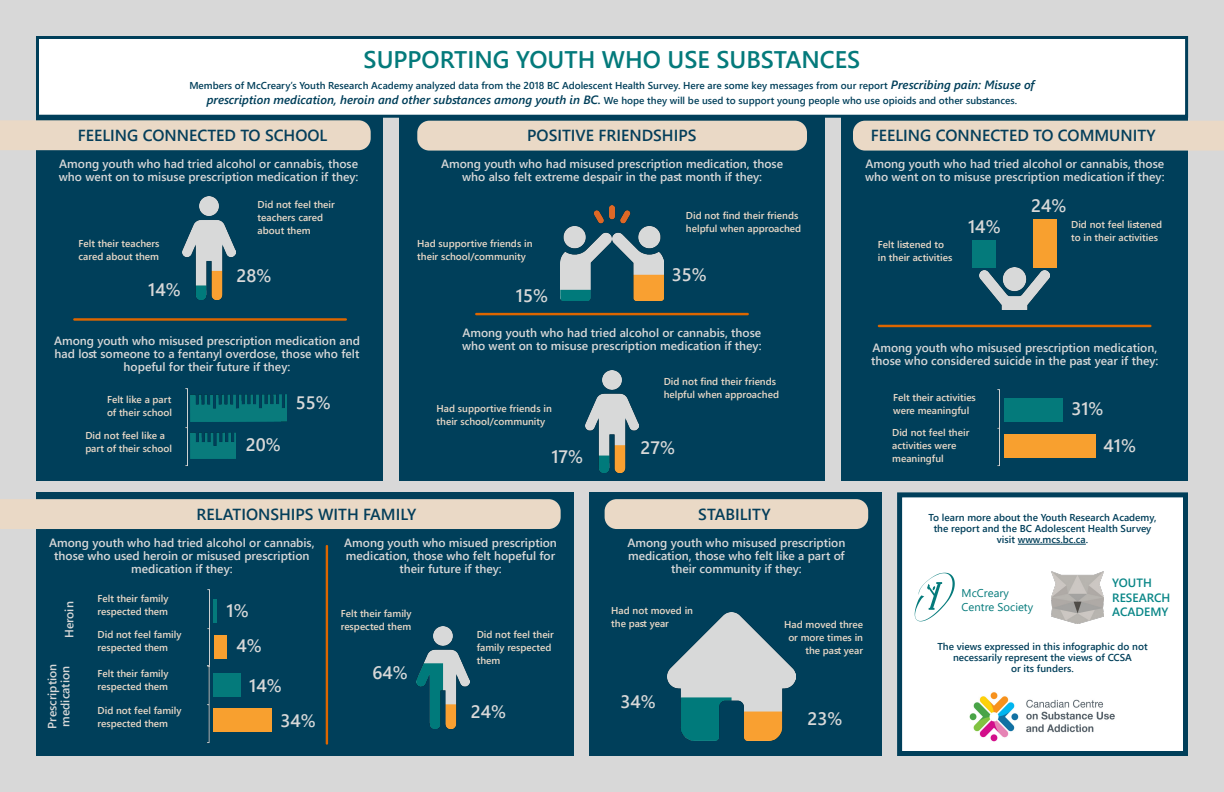
<style>
.page{position:relative;width:1224px;height:792px;background:#d8d8d8}
.page>*{position:absolute;margin:0;border:0;box-sizing:border-box;transform-origin:0 0}
.Opioids_body{font:600 24px "Segoe UI";color:#047a7b}
.Opioids_graph_number{font:600 18px "Segoe UI";color:#d8d8d8}
.Opioids_heading{font:600 16px "Segoe UI";color:#043e5a}
.Opioids_body-2{font:600 12px/13px "Segoe UI";color:#d8d8d8}
.t1{font:600 12px/14.4px "Segoe UI";color:#098687}
.t2{font:11.2px "Segoe UI";color:#047a7b}
.Opioids_graph_wordin{font:600 10px/13px "Segoe UI";color:#ead9c7}
.Opioids_blerb{font:600 10px/14.4px "Segoe UI";color:#003f5a;text-align:center}
.end_blerb{font:600 10px/11px "Segoe UI";color:#003f5a;text-align:center}
.s1{font-style:italic;font-size:12px}
</style>
<div class="page">
<div style="left:36px;top:36px;width:1152px;height:82px;background:#fff;border:3px solid #003f5a"></div>
<div style="left:897px;top:492px;width:291px;height:264px;background:#fff;border:5px solid #003f5a"></div>
<div style="left:590px;top:492px;width:292px;height:264px;background:#003f5a"></div>
<div style="left:36px;top:492px;width:537px;height:264px;background:#003f5a"></div>
<div style="left:399px;top:115px;width:426px;height:366px;background:#003f5a"></div>
<div style="left:417px;top:121px;width:390px;height:30px;background:#ead9c6;border-radius:12px"></div>
<div style="left:841px;top:115px;width:347px;height:366px;background:#003f5a"></div>
<div style="left:36px;top:115px;width:347px;height:366px;background:#003f5a"></div>
<div style="left:0;top:120px;width:371px;height:30px;background:#ead9c6"></div>
<div style="left:0;top:499px;width:561px;height:30px;background:#ead9c6"></div>
<div style="left:853px;top:121px;width:371px;height:30px;background:#ead9c6"></div>
<img style="left:969px;top:692px;width:146px;height:49px">
<img style="left:1052px;top:572px;width:51px;height:52px">
<svg style="left:915px;top:573px;width:40px;height:48px"></svg>
<img style="left:183px;top:197px;width:53px;height:102px">
<img style="left:185px;top:388px;width:21px;height:79px">
<img style="left:191px;top:432px;width:44px;height:27px">
<img style="left:191px;top:394px;width:96px;height:27px">
<img style="left:560px;top:206px;width:104px;height:95px">
<img style="left:586px;top:370px;width:53px;height:102px">
<div style="left:605px;top:499px;width:263px;height:30px;background:#ead9c6;border-radius:12px"></div>
<img style="left:668px;top:613px;width:128px;height:128px">
<img style="left:980px;top:268px;width:70px;height:42px">
<div style="left:973px;top:240px;width:23px;height:27px;background:#047a7b"></div>
<div style="left:1034px;top:219px;width:23px;height:49px;background:#f8a02f"></div>
<img style="left:997px;top:389px;width:21px;height:78px">
<div style="left:1004px;top:399px;width:59px;height:23px;background:#047a7b"></div>
<div style="left:1004px;top:435px;width:91px;height:23px;background:#f8a02f"></div>
<hr style="left:326px;top:545px;width:2px;height:200px;background:#d60">
<img style="left:207px;top:589px;width:7px;height:75px">
<hr style="left:214px;top:599px;width:3px;height:24px;background:#047a7b">
<div style="left:214px;top:635px;width:13px;height:24px;background:#f8a02f"></div>
<img style="left:206px;top:664px;width:21px;height:80px">
<div style="left:213px;top:674px;width:28px;height:23px;background:#047a7b"></div>
<div style="left:213px;top:709px;width:59px;height:23px;background:#f8a02f"></div>
<img style="left:417px;top:627px;width:53px;height:102px">
<hr style="left:475px;top:313px;width:274px;height:2px;background:#d60">
<hr style="left:878px;top:325px;width:274px;height:2px;background:#d60">
<hr style="left:73px;top:318px;width:274px;height:3px;background:#d60">
<hr style="left:1018px;top:544px;width:68px;height:1px;background:#003f5a">
<p class="Opioids_body" style="left:364px;top:37px;width:498px">SUPPORTING YOUTH WHO USE SUBSTANCES</p>
<p class="Opioids_blerb" style="left:189px;top:78px;width:847px">Members of McCreary’s Youth Research Academy analyzed data from the 2018 BC Adolescent Health Survey. Here are some key messages from our report <span class="s1">Prescribing pain: Misuse of prescription medication, heroin and other substances among youth in BC.</span> We hope they will be used to support young people who use opioids and other substances.</p>
<p class="Opioids_heading" style="left:78px;top:120px;width:251px">FEELING CONNECTED TO SCHOOL</p>
<p class="Opioids_body-2" style="left:59px;top:156px;width:301px">Among youth who had tried alcohol or cannabis, those who went on to misuse prescription medication if they:</p>
<p class="Opioids_heading" style="left:527px;top:120px;width:171px">POSITIVE FRIENDSHIPS</p>
<p class="Opioids_body-2" style="left:441px;top:156px;width:344px;text-align:center">Among youth who had misused prescription medication, those who also felt extreme despair in the past month if they:</p>
<p class="Opioids_heading" style="left:871px;top:120px;width:287px">FEELING CONNECTED TO COMMUNITY</p>
<p class="Opioids_body-2" style="left:865px;top:156px;width:301px">Among youth who had tried alcohol or cannabis, those who went on to misuse prescription medication if they:</p>
<p class="Opioids_graph_wordin" style="left:78px;top:236px;width:83px">Felt their teachers cared about them</p>
<p class="Opioids_graph_wordin" style="left:258px;top:197px;width:79px">Did not feel their teachers cared about them</p>
<p class="Opioids_graph_wordin" style="left:417px;top:236px;width:117px">Had supportive friends in their school/community</p>
<p class="Opioids_graph_wordin" style="left:686px;top:209px;width:117px">Did not find their friends helpful when approached</p>
<p class="Opioids_graph_wordin" style="left:878px;top:237px;width:76px">Felt listened to in their activities</p>
<p class="Opioids_graph_number" style="left:968px;top:209px;width:34px">14%</p>
<p class="Opioids_graph_number" style="left:1031px;top:189px;width:37px">24%</p>
<p class="Opioids_graph_wordin" style="left:1071px;top:217px;width:92px">Did not feel listened to in their activities</p>
<p class="Opioids_graph_number" style="left:148px;top:272px;width:34px">14%</p>
<p class="Opioids_graph_number" style="left:237px;top:258px;width:37px">28%</p>
<p class="Opioids_graph_number" style="left:516px;top:279px;width:34px">15%</p>
<p class="Opioids_graph_number" style="left:672px;top:258px;width:37px">35%</p>
<p class="Opioids_body-2" style="left:54px;top:333px;width:307px;text-align:center">Among youth who misused prescription medication and had lost someone to a fentanyl overdose, those who felt hopeful for their future if they:</p>
<p class="Opioids_graph_wordin" style="left:107px;top:393px;width:67px">Felt like a part of their school</p>
<p class="Opioids_graph_wordin" style="left:85px;top:428px;width:88px">Did not feel like a part of their school</p>
<p class="Opioids_graph_number" style="left:296px;top:386px;width:37px">55%</p>
<p class="Opioids_graph_number" style="left:246px;top:427px;width:37px">20%</p>
<p class="Opioids_body-2" style="left:462px;top:325px;width:301px">Among youth who had tried alcohol or cannabis, those who went on to misuse prescription medication if they:</p>
<p class="Opioids_graph_wordin" style="left:437px;top:401px;width:117px">Had supportive friends in their school/community</p>
<p class="Opioids_graph_number" style="left:551px;top:440px;width:34px">17%</p>
<p class="Opioids_graph_wordin" style="left:664px;top:375px;width:117px">Did not find their friends helpful when approached</p>
<p class="Opioids_graph_number" style="left:640px;top:430px;width:36px">27%</p>
<p class="Opioids_body-2" style="left:871px;top:340px;width:289px">Among youth who misused prescription medication, those who considered suicide in the past year if they:</p>
<p class="Opioids_graph_wordin" style="left:893px;top:391px;width:84px">Felt their activities were meaningful</p>
<p class="Opioids_graph_wordin" style="left:892px;top:426px;width:79px">Did not feel their activities were meaningful</p>
<p class="Opioids_graph_number" style="left:1071px;top:392px;width:34px">31%</p>
<p class="Opioids_graph_number" style="left:1103px;top:428px;width:34px">41%</p>
<p class="Opioids_heading" style="left:197px;top:499px;width:221px">RELATIONSHIPS WITH FAMILY</p>
<p class="Opioids_body-2" style="left:49px;top:535px;width:267px;text-align:center">Among youth who had tried alcohol or cannabis, those who used heroin or misused prescription medication if they:</p>
<p class="Opioids_graph_number" style="left:226px;top:594px;width:24px">1%</p>
<p class="Opioids_graph_number" style="left:236px;top:629px;width:27px">4%</p>
<p class="Opioids_body-2" style="left:344px;top:535px;width:214px;text-align:center">Among youth who misued prescription medication, those who felt hopeful for their future if they:</p>
<p class="Opioids_graph_wordin" style="left:341px;top:606px;width:72px">Felt their family respected them</p>
<p class="Opioids_graph_wordin" style="left:477px;top:627px;width:79px">Did not feel their family respected them</p>
<p class="Opioids_graph_number" style="left:372px;top:656px;width:37px">64%</p>
<p class="Opioids_graph_number" style="left:471px;top:694px;width:37px">24%</p>
<p class="Opioids_graph_wordin" style="left:98px;top:591px;width:72px">Felt their family respected them</p>
<p class="Opioids_graph_wordin" style="left:98px;top:627px;width:85px">Did not feel family respected them</p>
<p class="Opioids_body-2" style="left:62px;top:638px;width:38px;rotate:-90deg">Heroin</p>
<p class="Opioids_body-2" style="left:45px;top:729px;width:66px;rotate:-90deg">Prescription medication</p>
<p class="Opioids_graph_wordin" style="left:98px;top:666px;width:72px">Felt their family respected them</p>
<p class="Opioids_graph_wordin" style="left:98px;top:703px;width:85px">Did not feel family respected them</p>
<p class="Opioids_graph_number" style="left:249px;top:669px;width:34px">14%</p>
<p class="Opioids_graph_number" style="left:281px;top:704px;width:37px">34%</p>
<p class="Opioids_heading" style="left:698px;top:499px;width:74px">STABILITY</p>
<p class="Opioids_body-2" style="left:627px;top:536px;width:219px;text-align:center">Among youth who misused prescription medication, those who felt like a part of their community if they:</p>
<p class="Opioids_graph_wordin" style="left:611px;top:603px;width:83px">Had not moved in the past year</p>
<p class="Opioids_graph_wordin" style="left:784px;top:617px;width:80px;text-align:right">Had moved three or more times in the past year</p>
<p class="Opioids_graph_number" style="left:621px;top:685px;width:37px">34%</p>
<p class="Opioids_graph_number" style="left:807px;top:701px;width:37px">23%</p>
<p class="end_blerb" style="left:929px;top:511px;width:229px">To learn more about the Youth Research Academy, the report and the BC Adolescent Health Survey visit www.mcs.bc.ca.</p>
<p class="t2" style="left:962px;top:582px;width:49px">McCreary</p>
<p class="t2" style="left:962px;top:596px;width:73px">Centre Society</p>
<p class="t1" style="left:1112px;top:575px;width:60px">YOUTH<br>RESEARCH<br>ACADEMY</p>
<p class="end_blerb" style="left:937px;top:640px;width:212px">The views expressed in this infographic do not necessarily represent the views of CCSA<br>or its funders.</p>
</div>
